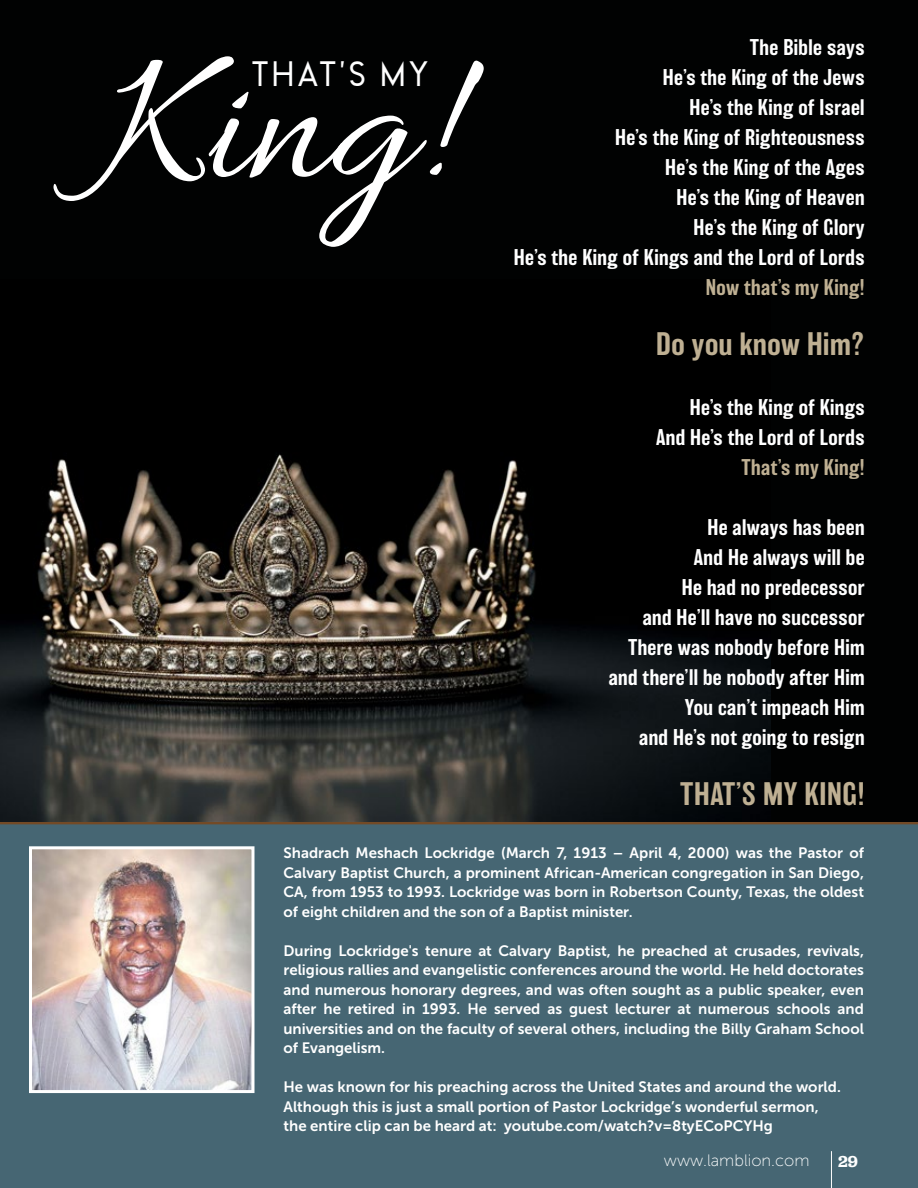
<style>
.page{position:relative;width:918px;height:1188px;background:#fff}
.page>*{position:absolute;margin:0;border:0;box-sizing:border-box;transform-origin:0 0}
.t1{font:195px "Allura";color:#fff}
.t2{font:36px "Beckman";letter-spacing:.07em;color:#fff}
.t3{font:500 30px "Balboa";letter-spacing:.02em;color:#bfb093}
.t4{font:500 21px/30px "Balboa";letter-spacing:.02em;color:#fff;text-align:right}
.t5{font:500 21px "Balboa";letter-spacing:.02em;color:#bfb093}
.t6{font:16.5px "Museo Sans 100";color:#fff}
.t7{font:600 16.5px "Jubilat";color:#fff}
.t8{font:15px/19.5px "Museo Sans 700";color:#fff;text-align:justify}
</style>
<div class="page">
<div style="left:0;top:821px;width:918px;height:367px;background:#466673"></div>
<div style="left:0;top:0;width:918px;height:821px;background:#010202"></div>
<img style="left:0;top:454px;width:771px;height:367px">
<img style="left:33px;top:850px;width:218px;height:239px">
<div style="left:29px;top:846px;width:226px;height:247px;border:3px solid #fff"></div>
<hr style="left:831px;top:1151px;width:1px;height:37px;background:#fff">
<h1 class="t1" style="left:98px;top:17px;width:347px">King!</h1>
<h2 class="t2" style="left:251px;top:54px;width:180px">That's My</h2>
<h3 class="t4" style="left:514px;top:32px;width:352px">The Bible says<br>He’s the King of the Jews<br>He’s the King of Israel<br>He’s the King of Righteousness<br>He’s the King of the Ages<br>He’s the King of Heaven<br>He’s the King of Glory<br>He’s the King of Kings and the Lord of Lords</h3>
<h3 class="t5" style="left:706px;top:275px;width:160px">Now that’s my King!</h3>
<h3 class="t3" style="left:656px;top:327px;width:210px">Do you know Him?</h3>
<h3 class="t4" style="left:656px;top:392px;width:210px">He’s the King of Kings<br>And He’s the Lord of Lords</h3>
<h3 class="t5" style="left:742px;top:455px;width:125px">That’s my King!</h3>
<h3 class="t4" style="left:609px;top:512px;width:257px">He always has been<br>And He always will be<br>He had no predecessor<br>and He’ll have no successor<br>There was nobody before Him and there’ll be nobody after Him<br>You can’t impeach Him<br>and He’s not going to resign</h3>
<h3 class="t3" style="left:680px;top:777px;width:186px">THAT’S MY KING!</h3>
<p class="t8" style="left:284px;top:843px;width:582px">Shadrach Meshach Lockridge (March 7, 1913 – April 4, 2000) was the Pastor of Calvary Baptist Church, a prominent African-American congregation in San Diego, CA, from 1953 to 1993. Lockridge was born in Robertson County, Texas, the oldest of eight children and the son of a Baptist minister.</p>
<p class="t8" style="left:284px;top:941px;width:582px">During Lockridge's tenure at Calvary Baptist, he preached at crusades, revivals, religious rallies and evangelistic conferences around the world. He held doctorates and numerous honorary degrees, and was often sought as a public speaker, even after he retired in 1993. He served as guest lecturer at numerous schools and universities and on the faculty of several others, including the Billy Graham School of Evangelism.</p>
<p class="t8" style="left:284px;top:1077px;width:559px;text-align:left">He was known for his preaching across the United States and around the world.<br>Although this is just a small portion of Pastor Lockridge’s wonderful sermon, the entire clip can be heard at: youtube.com/watch?v=8tyECoPCYHg</p>
<p class="t6" style="left:664px;top:1151px;width:147px">www.lamblion.com</p>
<p class="t7" style="left:838px;top:1151px;width:21px">29</p>
</div>
